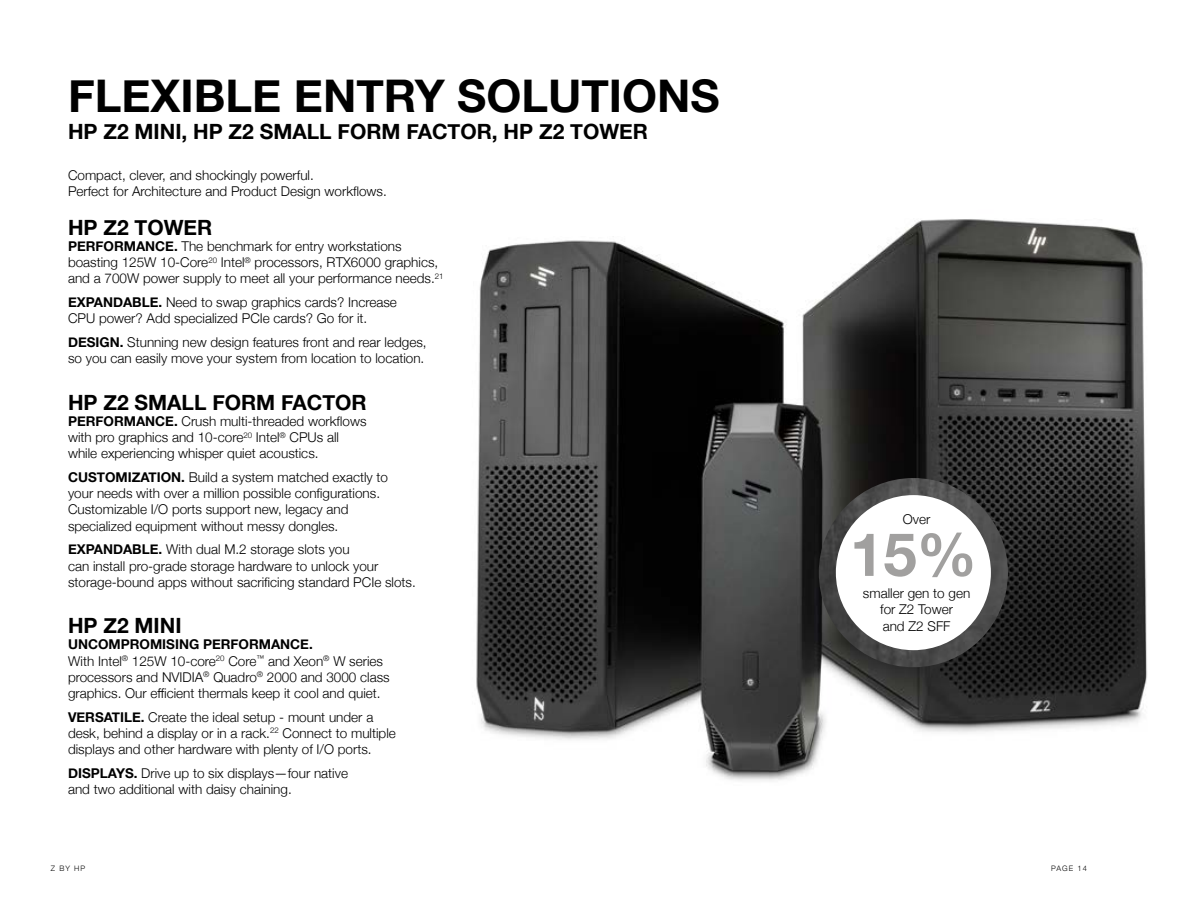
<style>
.page{position:relative;width:1188px;height:918px;background:#fff}
.page>*{position:absolute;margin:0;border:0;box-sizing:border-box;transform-origin:0 0}
.t1{font:700 60px "Helvetica Neue";color:#a1a09f}
.t2{font:700 45px "Helvetica Neue";color:#000}
.t3{font:700 21px "Helvetica Neue";color:#000}
.t4{font:300 13.5px/16.2px "Helvetica Neue";color:#000}
.t5{font:300 7.5px "Helvetica Neue";letter-spacing:.14em;color:#000}
.s1{font-weight:700}
</style>
<div class="page">
<img style="left:476px;top:219px;width:671px;height:562px">
<img style="left:819px;top:478px;width:189px;height:189px;border-radius:95px">
<div style="left:836px;top:495px;width:155px;height:155px;background:#fff;border-radius:50%"></div>
<h2 class="t2" style="left:68px;top:61px;width:653px">FLEXIBLE ENTRY SOLUTIONS</h2>
<h3 class="t3" style="left:68px;top:115px;width:581px">HP Z2 MINI, HP Z2 SMALL FORM FACTOR, HP Z2 TOWER</h3>
<p class="t4" style="left:68px;top:166px;width:320px">Compact, clever, and shockingly powerful.<br>Perfect for Architecture and Product Design workflows.</p>
<h3 class="t3" style="left:68px;top:211px;width:146px">HP Z2 TOWER</h3>
<p class="t4" style="left:68px;top:237px;width:377px"><span class="s1">PERFORMANCE.</span> The benchmark for entry workstations boasting 125W 10-Core<sup>20</sup> Intel<sup>®</sup> processors, RTX6000 graphics, and a 700W power supply to meet all your performance needs.<sup>21</sup></p>
<p class="t4" style="left:68px;top:293px;width:330px"><span class="s1">EXPANDABLE.</span> Need to swap graphics cards? Increase<br>CPU power? Add specialized PCIe cards? Go for it.</p>
<p class="t4" style="left:68px;top:333px;width:360px"><span class="s1">DESIGN.</span> Stunning new design features front and rear ledges, so you can easily move your system from location to location.</p>
<h3 class="t3" style="left:68px;top:386px;width:300px">HP Z2 SMALL FORM FACTOR</h3>
<p class="t4" style="left:68px;top:412px;width:300px"><span class="s1">PERFORMANCE.</span> Crush multi-threaded workflows with pro graphics and 10-core<sup>20</sup> Intel<sup>®</sup> CPUs all while experiencing whisper quiet acoustics.</p>
<p class="t4" style="left:68px;top:468px;width:322px"><span class="s1">CUSTOMIZATION.</span> Build a system matched exactly to your needs with over a million possible configurations.<br>Customizable I/O ports support new, legacy and specialized equipment without messy dongles.</p>
<p class="t4" style="left:68px;top:541px;width:349px"><span class="s1">EXPANDABLE.</span> With dual M.2 storage slots you<br>can install pro-grade storage hardware to unlock your storage-bound apps without sacrificing standard PCIe slots.</p>
<h3 class="t3" style="left:68px;top:609px;width:115px">HP Z2 MINI</h3>
<p class="t4" style="left:68px;top:636px;width:323px"><span class="s1">UNCOMPROMISING PERFORMANCE.<br></span>With Intel<sup>®</sup> 125W 10-core<sup>20</sup> Core<sup>™</sup> and Xeon<sup>®</sup> W series processors and NVIDIA<sup>®</sup> Quadro<sup>®</sup> 2000 and 3000 class graphics. Our efficient thermals keep it cool and quiet.</p>
<p class="t4" style="left:68px;top:708px;width:329px"><span class="s1">VERSATILE.</span> Create the ideal setup - mount under a desk, behind a display or in a rack.<sup>22</sup> Connect to multiple displays and other hardware with plenty of I/O ports.</p>
<p class="t4" style="left:68px;top:764px;width:282px"><span class="s1">DISPLAYS.</span> Drive up to six displays—four native and two additional with daisy chaining.</p>
<p class="t4" style="left:903px;top:510px;width:29px">Over</p>
<h1 class="t1" style="left:850px;top:507px;width:128px">15%</h1>
<p class="t4" style="left:863px;top:584px;width:109px;text-align:center">smaller gen to gen for Z2 Tower<br>and Z2 SFF</p>
<p class="t5" style="left:51px;top:862px;width:36px">Z BY HP</p>
<p class="t5" style="left:1051px;top:862px;width:37px">PAGE 14</p>
</div>
